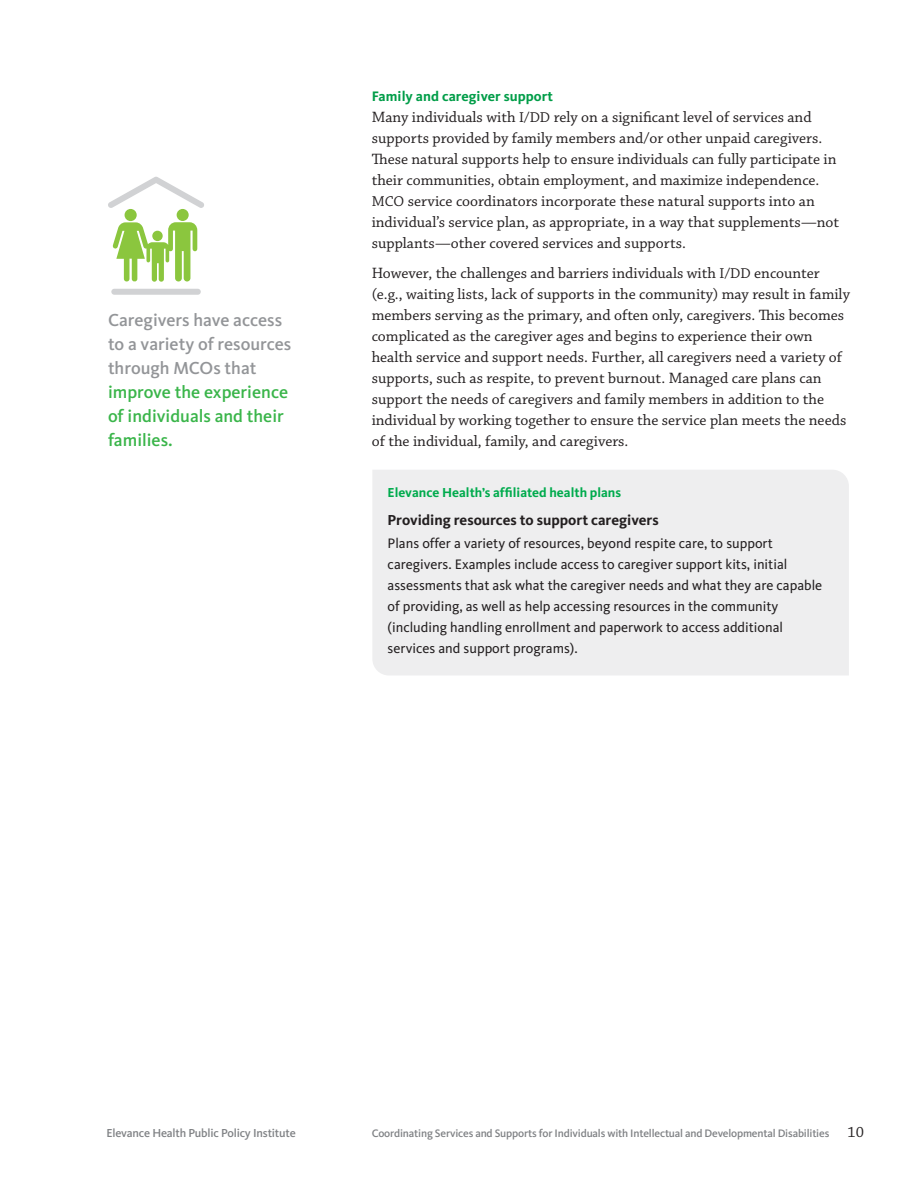
<style>
.page{position:relative;width:918px;height:1188px;background:#fff}
.page>*{position:absolute;margin:0;border:0;box-sizing:border-box;transform-origin:0 0}
.Sidebar_grey{font:500 18px/24px "Kievit";color:#939598}
.Text_Paragraph_2{font:15.75px/21px "Chaparral Pro";color:#231f20}
.text_under_green_sub{font:15.75px/21px "Chaparral Pro";color:#231f20}
.black_bold_headline{font:700 15px "Kievit";color:#231f20}
.text{font:14.25px/21px "Kievit";color:#231f20}
.green_subhead{font:700 14.25px "Kievit";letter-spacing:.005em;color:#009d48}
.green_title{font:700 13.5px "Kievit";color:#00ab4d}
.t1{font:500 12px "Kievit";letter-spacing:-.015em;color:#808285}
.t2{font:500 11.25px "Kievit";letter-spacing:-.015em;color:#808285}
.s1{color:#3ab54a}
.s2{font-size:15px}
.s3{font-family:"Chaparral Pro";font-weight:400;font-size:15.75px;color:#231f20}
</style>
<div class="page">
<div style="left:372px;top:470px;width:477px;height:205px;background:#eeeeef"></div>
<div style="left:177px;top:209px;width:12px;height:12px;background:#8bc63e;border-radius:50%"></div>
<svg style="left:112px;top:222px;width:85px;height:60px"></svg>
<div style="left:152px;top:231px;width:11px;height:10px;background:#8bc63e;border-radius:50%"></div>
<div style="left:125px;top:209px;width:12px;height:12px;background:#8bc63e;border-radius:50%"></div>
<svg style="left:108px;top:177px;width:96px;height:31px"></svg>
<div style="left:111px;top:289px;width:90px;height:6px;background:#d1d2d4;border-radius:3px"></div>
<p class="Sidebar_grey" style="left:108px;top:308px;width:185px">Caregivers have access to a variety of resources through MCOs that <span class="s1">improve the experience of individuals and their families.</span></p>
<p class="green_subhead" style="left:372px;top:87px;width:183px">Family and caregiver support</p>
<p class="text_under_green_sub" style="left:372px;top:107px;width:469px">Many individuals with <span class="s2">I/DD</span> rely on a significant level of services and supports provided by family members and/or other unpaid caregivers.<br>These natural supports help to ensure individuals can fully participate in their communities, obtain employment, and maximize independence.<br><span class="s2">MCO</span> service coordinators incorporate these natural supports into an individual’s service plan, as appropriate, in a way that supplements—not supplants—other covered services and supports.</p>
<p class="Text_Paragraph_2" style="left:372px;top:263px;width:480px">However, the challenges and barriers individuals with <span class="s2">I/DD</span> encounter (e.g., waiting lists, lack of supports in the community) may result in family members serving as the primary, and often only, caregivers. This becomes complicated as the caregiver ages and begins to experience their own health service and support needs. Further, all caregivers need a variety of supports, such as respite, to prevent burnout. Managed care plans can support the needs of caregivers and family members in addition to the individual by working together to ensure the service plan meets the needs of the individual, family, and caregivers.</p>
<p class="green_title" style="left:388px;top:484px;width:235px">Elevance Health’s affiliated health plans</p>
<p class="black_bold_headline" style="left:388px;top:511px;width:273px">Providing resources to support caregivers</p>
<p class="text" style="left:388px;top:532px;width:436px">Plans offer a variety of resources, beyond respite care, to support caregivers. Examples include access to caregiver support kits, initial assessments that ask what the caregiver needs and what they are capable of providing, as well as help accessing resources in the community (including handling enrollment and paperwork to access additional services and support programs).</p>
<p class="t1" style="left:106px;top:1126px;width:191px">Elevance Health Public Policy Institute</p>
<p class="t2" style="left:372px;top:1127px;width:494px">Coordinating Services and Supports for Individuals with Intellectual and Developmental Disabilities <span class="s3">10</span></p>
</div>
